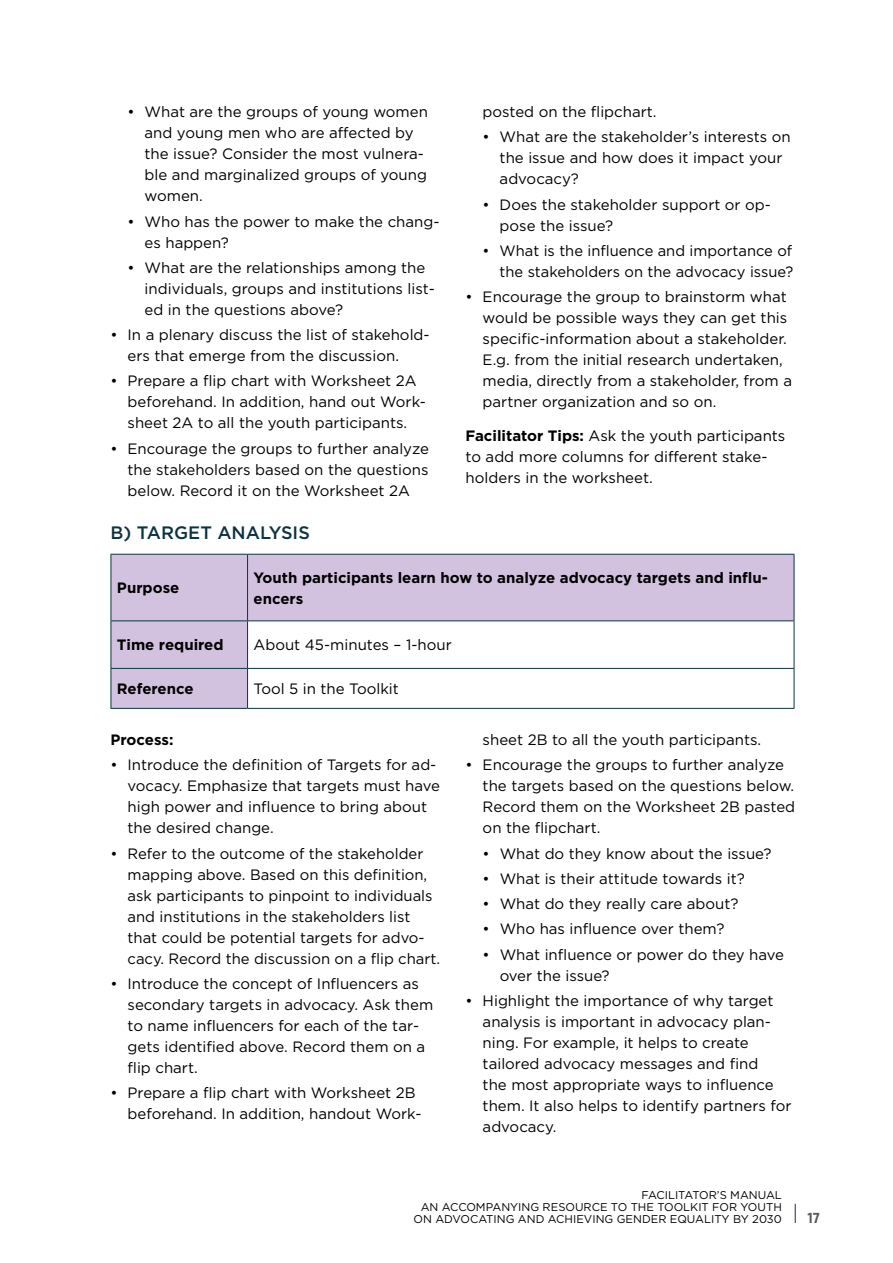
<style>
.page{position:relative;width:893px;height:1263px;background:#fff}
.page>*{position:absolute;margin:0;border:0;box-sizing:border-box;transform-origin:0 0}
.t1{font:500 18px "Gotham";color:#0c3340}
.t2{font:15px/21px "Gotham";color:#000}
.t3{font:700 15px/21px "Gotham";color:#000}
.t4{font:15px "The Sans Bold Caps";color:#58595b}
.t5{font:11.25px/12px "Gotham";color:#000;text-align:right}
.s1{font-weight:700}
</style>
<div class="page">
<svg style="left:795px;top:1204px;width:1px;height:19px"></svg>
<svg style="left:112px;top:555px;width:682px;height:153px;fill:#d3c2df"></svg>
<hr style="left:111px;top:554px;width:137px;height:1px;background:#0c3340">
<hr style="left:111px;top:555px;width:1px;height:65px;background:#0c3340">
<hr style="left:248px;top:554px;width:546px;height:1px;background:#0c3340">
<hr style="left:247px;top:555px;width:1px;height:65px;background:#0c3340">
<hr style="left:794px;top:555px;width:1px;height:65px;background:#0c3340">
<hr style="left:111px;top:620px;width:137px;height:1px;background:#0c3340">
<hr style="left:111px;top:621px;width:1px;height:47px;background:#0c3340">
<hr style="left:248px;top:620px;width:546px;height:1px;background:#0c3340">
<hr style="left:247px;top:621px;width:1px;height:47px;background:#0c3340">
<hr style="left:794px;top:621px;width:1px;height:47px;background:#0c3340">
<hr style="left:111px;top:668px;width:137px;height:1px;background:#0c3340">
<hr style="left:111px;top:669px;width:1px;height:39px;background:#0c3340">
<hr style="left:248px;top:668px;width:546px;height:1px;background:#0c3340">
<hr style="left:247px;top:669px;width:1px;height:39px;background:#0c3340">
<hr style="left:794px;top:669px;width:1px;height:39px;background:#0c3340">
<hr style="left:111px;top:708px;width:137px;height:1px;background:#0c3340">
<hr style="left:248px;top:708px;width:546px;height:1px;background:#0c3340">
<p class="t2" style="left:145px;top:101px;width:285px;text-indent:-17px">• What are the groups of young women and young men who are affected by the issue? Consider the most vulnera&shy;ble and marginalized groups of young women.</p>
<p class="t2" style="left:145px;top:210px;width:296px;text-indent:-17px">• Who has the power to make the chang&shy;es happen?</p>
<p class="t2" style="left:145px;top:257px;width:292px;text-indent:-17px">• What are the relationships among the individuals, groups and institutions list&shy;ed in the questions above?</p>
<p class="t2" style="left:128px;top:324px;width:304px;text-indent:-17px">• In a plenary discuss the list of stakehold&shy;ers that emerge from the discussion.</p>
<p class="t2" style="left:128px;top:370px;width:300px;text-indent:-17px">• Prepare a flip chart with Worksheet 2A beforehand. In addition, hand out Work&shy;sheet 2A to all the youth participants.</p>
<p class="t2" style="left:128px;top:437px;width:303px;text-align:justify;text-indent:-17px">• Encourage the groups to further analyze the stakeholders based on the questions below. Record it on the Worksheet 2A</p>
<p class="t1" style="left:111px;top:523px;width:201px">B) TARGET ANALYSIS</p>
<p class="t2" style="left:483px;top:101px;width:175px">posted on the flipchart.</p>
<p class="t2" style="left:500px;top:126px;width:292px;text-indent:-17px">• What are the stakeholder’s interests on the issue and how does it impact your advocacy?</p>
<p class="t2" style="left:500px;top:194px;width:273px;text-indent:-17px">• Does the stakeholder support or op&shy;pose the issue?</p>
<p class="t2" style="left:483px;top:240px;width:312px;text-align:right">• What is the influence and importance of the stakeholders on the advocacy issue?</p>
<p class="t2" style="left:483px;top:286px;width:311px;text-indent:-17px">• Encourage the group to brainstorm what would be possible ways they can get this specific-information about a stakeholder.<br>E.g. from the initial research undertaken, media, directly from a stakeholder, from a partner organization and so on.</p>
<p class="t2" style="left:466px;top:425px;width:321px"><span class="s1">Facilitator Tips:</span> Ask the youth participants to add more columns for different stake&shy;holders in the worksheet.</p>
<p class="t3" style="left:117px;top:577px;width:64px">Purpose</p>
<p class="t3" style="left:254px;top:566px;width:516px">Youth participants learn how to analyze advocacy targets and influ&shy;encers</p>
<p class="t3" style="left:117px;top:634px;width:108px">Time required</p>
<p class="t2" style="left:254px;top:634px;width:200px">About 45-minutes – 1-hour</p>
<p class="t3" style="left:117px;top:678px;width:78px">Reference</p>
<p class="t2" style="left:254px;top:678px;width:147px">Tool 5 in the Toolkit</p>
<p class="t3" style="left:111px;top:729px;width:64px">Process:</p>
<p class="t2" style="left:128px;top:754px;width:314px;text-indent:-17px">• Introduce the definition of Targets for ad&shy;vocacy. Emphasize that targets must have high power and influence to bring about the desired change.</p>
<p class="t2" style="left:128px;top:842px;width:314px;text-indent:-17px">• Refer to the outcome of the stakeholder mapping above. Based on this definition, ask participants to pinpoint to individuals and institutions in the stakeholders list that could be potential targets for advo&shy;cacy. Record the discussion on a flip chart.</p>
<p class="t2" style="left:128px;top:973px;width:307px;text-indent:-17px">• Introduce the concept of Influencers as secondary targets in advocacy. Ask them to name influencers for each of the tar&shy;gets identified above. Record them on a flip chart.</p>
<p class="t2" style="left:128px;top:1082px;width:295px;text-indent:-17px">• Prepare a flip chart with Worksheet 2B beforehand. In addition, handout Work-</p>
<p class="t2" style="left:483px;top:729px;width:280px">sheet 2B to all the youth participants.</p>
<p class="t2" style="left:483px;top:754px;width:314px;text-indent:-17px">• Encourage the groups to further analyze the targets based on the questions below.<br>Record them on the Worksheet 2B pasted on the flipchart.</p>
<p class="t2" style="left:483px;top:842px;width:290px">• What do they know about the issue?</p>
<p class="t2" style="left:483px;top:868px;width:264px">• What is their attitude towards it?</p>
<p class="t2" style="left:483px;top:893px;width:257px">• What do they really care about?</p>
<p class="t2" style="left:483px;top:918px;width:243px">• Who has influence over them?</p>
<p class="t2" style="left:500px;top:943px;width:286px;text-indent:-17px">• What influence or power do they have over the issue?</p>
<p class="t2" style="left:483px;top:990px;width:310px;text-indent:-17px">• Highlight the importance of why target analysis is important in advocacy plan&shy;ning. For example, it helps to create tailored advocacy messages and find<br>the most appropriate ways to influence them. It also helps to identify partners for advocacy.</p>
<p class="t5" style="left:414px;top:1189px;width:370px">FACILITATOR’S MANUAL<br>AN ACCOMPANYING RESOURCE TO THE TOOLKIT FOR YOUTH<br>ON ADVOCATING AND ACHIEVING GENDER EQUALITY BY 2030</p>
<p class="t4" style="left:807px;top:1205px;width:14px">17</p>
</div>
